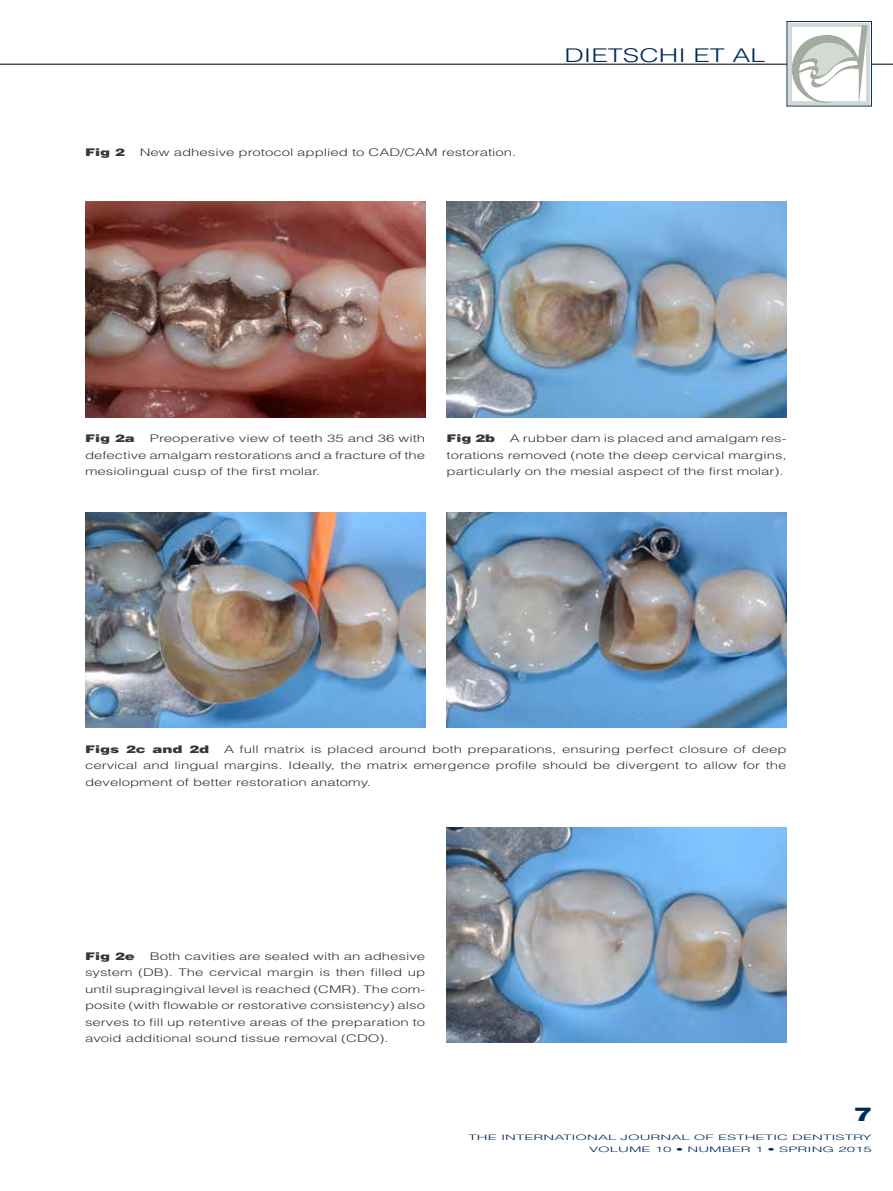
<style>
.page{position:relative;width:893px;height:1191px;background:#fff}
.page>*{position:absolute;margin:0;border:0;box-sizing:border-box;transform-origin:0 0}
.t1{font:300 18.9px "Helvetica LT Std";color:#002a59;scale:1.43 1}
.t2{font:900 18.9px "Helvetica LT Std";color:#002a59;scale:1.43 1}
.t3{font:300 10.5px/16.5px "Helvetica LT Std";color:#373736;text-align:justify;scale:1.43 1}
.t4{font:900 10.5px "Helvetica LT Std";color:#373736;scale:1.43 1}
.t5{font:300 7.5px/12.8px "Helvetica LT Std";color:#002a59;text-align:right;scale:2 1}
</style>
<div class="page">
<hr style="left:0;top:64px;width:893px;height:1px;background:#000">
<div style="left:787px;top:21px;width:85px;height:85px;border:1px solid #002a59"></div>
<div style="left:788px;top:23px;width:82px;height:82px;background:#d5d9d3"></div>
<svg style="left:791px;top:25px;width:76px;height:78px"></svg>
<img style="left:85px;top:202px;width:340px;height:215px">
<img style="left:85px;top:512px;width:340px;height:215px">
<img style="left:446px;top:827px;width:341px;height:215px">
<img style="left:446px;top:202px;width:341px;height:215px">
<img style="left:446px;top:512px;width:341px;height:215px">
<p class="t4" style="left:85px;top:146px;width:29px">Fig 2</p>
<p class="t3" style="left:140px;top:144px;width:265px">New adhesive protocol applied to CAD/CAM restoration.</p>
<h1 class="t1" style="left:564px;top:43px;width:142px">DIETSCHI ET AL</h1>
<p class="t4" style="left:85px;top:432px;width:36px">Fig 2a</p>
<p class="t3" style="left:85px;top:430px;width:239px;text-indent:65px">Preoperative view of teeth 35 and 36 with defective amalgam restorations and a fracture of the mesiolingual cusp of the first molar.</p>
<p class="t4" style="left:446px;top:432px;width:35px">Fig 2b</p>
<p class="t3" style="left:446px;top:430px;width:239px;text-indent:63px">A rubber dam is placed and amalgam res&shy;torations removed (note the deep cervical margins, particularly on the mesial aspect of the first molar).</p>
<p class="t4" style="left:85px;top:742px;width:88px">Figs 2c and 2d</p>
<p class="t3" style="left:85px;top:740px;width:492px;text-indent:139px">A full matrix is placed around both preparations, ensuring perfect closure of deep cervical and lingual margins. Ideally, the matrix emergence profile should be divergent to allow for the development of better restoration anatomy.</p>
<p class="t4" style="left:85px;top:949px;width:36px">Fig 2e</p>
<p class="t3" style="left:85px;top:947px;width:239px;text-indent:65px">Both cavities are sealed with an adhesive system (DB). The cervical margin is then filled up until supragingival level is reached (CMR). The com&shy;posite (with flowable or restorative consistency) also serves to fill up retentive areas of the preparation to avoid additional sound tissue removal (CDO).</p>
<h1 class="t2" style="left:854px;top:1102px;width:14px">7</h1>
<p class="t5" style="left:469px;top:1130px;width:203px">THE INTERNATIONAL JOURNAL OF ESTHETIC DENTISTRY<br>VOLUME 10 • NUMBER 1 • SPRING 2015</p>
</div>
